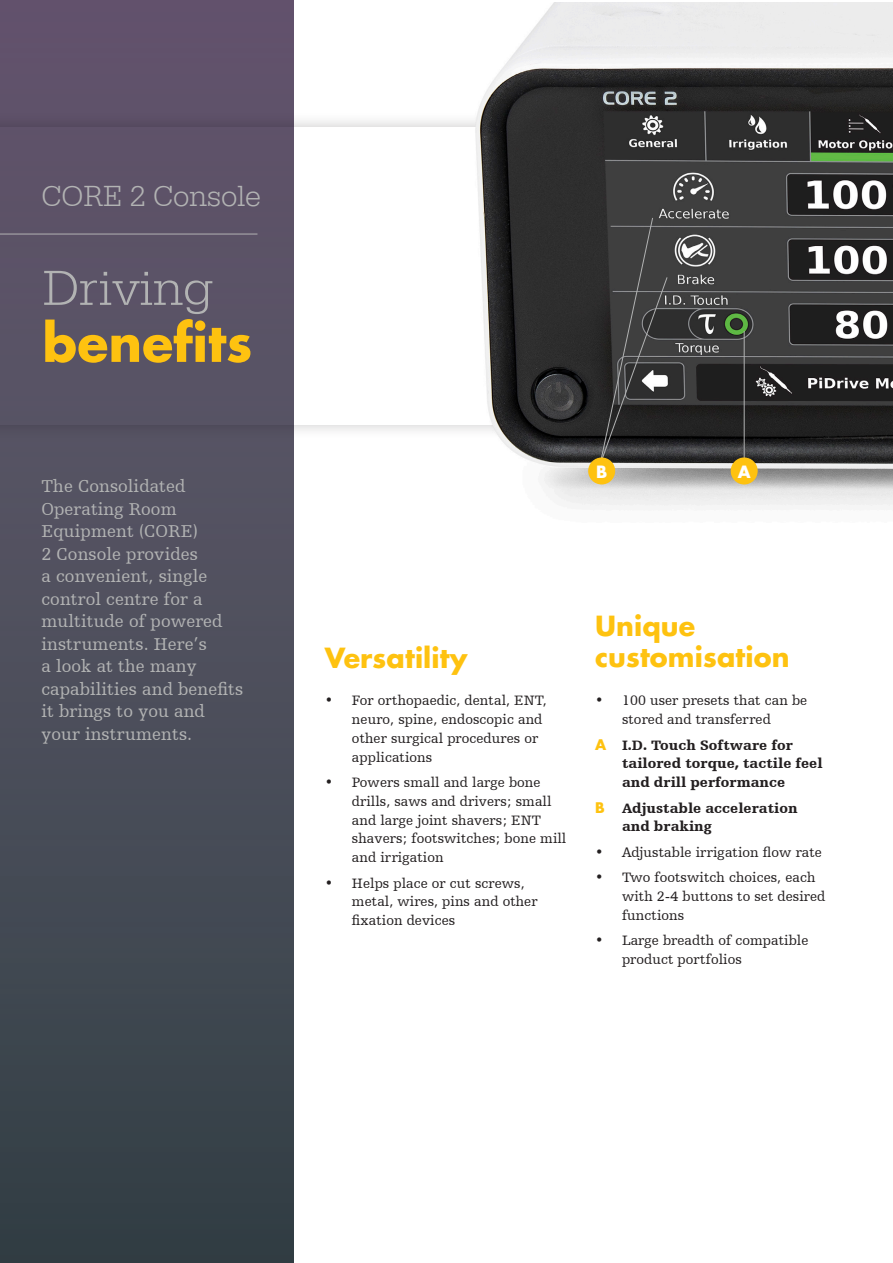
<style>
.page{position:relative;width:893px;height:1263px;background:#fff}
.page>*{position:absolute;margin:0;border:0;box-sizing:border-box;transform-origin:0 0}
.t1{font:700 51px/57px "Futura Std";color:#fec210}
.t2{font:300 30px "Egyptienne URW";color:#b2b3b3}
.t3{font:700 27px/31.5px "Futura Std";letter-spacing:.005em;color:#fec210}
.t4{font:18px/22.5px "Humanist Slabserif 712 BT";letter-spacing:.005em;color:#b2b3b3}
.t5{font:700 16.5px "Futura Std";color:#fff}
.t6{font:14.25px/18.8px "Humanist Slabserif 712 BT";letter-spacing:.005em;color:#231f20}
.t7{font:900 14.25px/18.8px "Humanist Slabserif 712 BT";letter-spacing:.005em;color:#231f20}
.s1{font-family:"Egyptienne URW";font-weight:300;color:#b2b3b3}
.s2{font-family:"Futura Std";font-weight:700;color:#fec210}
</style>
<div class="page">
<svg style="left:0;top:0;width:293px;height:1263px;background:#484a57"></svg>
<div style="left:0;top:112px;width:893px;height:328px;background:#231f20;opacity:.25"></div>
<svg style="left:0;top:127px;width:424px;height:297px;fill:#5c5367"></svg>
<hr style="left:0;top:234px;width:257px;height:1px;background:#b2b3b3">
<img style="left:424px;top:2px;width:469px;height:505px">
<hr style="left:744px;top:331px;width:1px;height:135px;background:#b2b3b3">
<div style="left:731px;top:457px;width:27px;height:27px;background:#fec210;border-radius:50%"></div>
<svg style="left:599px;top:214px;width:69px;height:257px;background:#404041"></svg>
<div style="left:588px;top:457px;width:27px;height:27px;background:#fec210;border-radius:50%"></div>
<p class="t2" style="left:41px;top:179px;width:221px">CORE 2 Console</p>
<p class="t1" style="left:43px;top:257px;width:211px"><span class="s1">Driving </span>benefits</p>
<p class="t4" style="left:41px;top:475px;width:203px">The Consolidated<br>Operating Room<br>Equipment (CORE)<br>2 Console provides<br>a convenient, single control centre for a multitude of powered instruments. Here’s<br>a look at the many capabilities and benefits it brings to you and your instruments.</p>
<p class="t5" style="left:596px;top:461px;width:13px">B</p>
<p class="t5" style="left:738px;top:461px;width:14px">A</p>
<p class="t3" style="left:325px;top:641px;width:144px">Versatility</p>
<p class="t6" style="left:352px;top:691px;width:196px;text-indent:-27px">• For orthopaedic, dental, ENT, neuro, spine, endoscopic and other surgical procedures or applications</p>
<p class="t6" style="left:352px;top:773px;width:216px;text-indent:-27px">• Powers small and large bone drills, saws and drivers; small and large joint shavers; ENT shavers; footswitches; bone mill and irrigation</p>
<p class="t6" style="left:352px;top:873px;width:187px;text-indent:-27px">• Helps place or cut screws, metal, wires, pins and other fixation devices</p>
<p class="t3" style="left:595px;top:609px;width:196px">Unique customisation</p>
<p class="t6" style="left:622px;top:691px;width:187px;text-indent:-27px">• 100 user presets that can be stored and transferred</p>
<p class="t7" style="left:622px;top:735px;width:202px;text-indent:-27px"><span class="s2">A</span> I.D. Touch Software for tailored torque, tactile feel and drill performance</p>
<p class="t7" style="left:622px;top:798px;width:177px;text-indent:-27px"><span class="s2">B</span> Adjustable acceleration and braking</p>
<p class="t6" style="left:595px;top:842px;width:229px">• Adjustable irrigation flow rate</p>
<p class="t6" style="left:622px;top:868px;width:205px;text-indent:-27px">• Two footswitch choices, each with 2-4 buttons to set desired functions</p>
<p class="t6" style="left:622px;top:931px;width:188px;text-indent:-27px">• Large breadth of compatible product portfolios</p>
</div>
